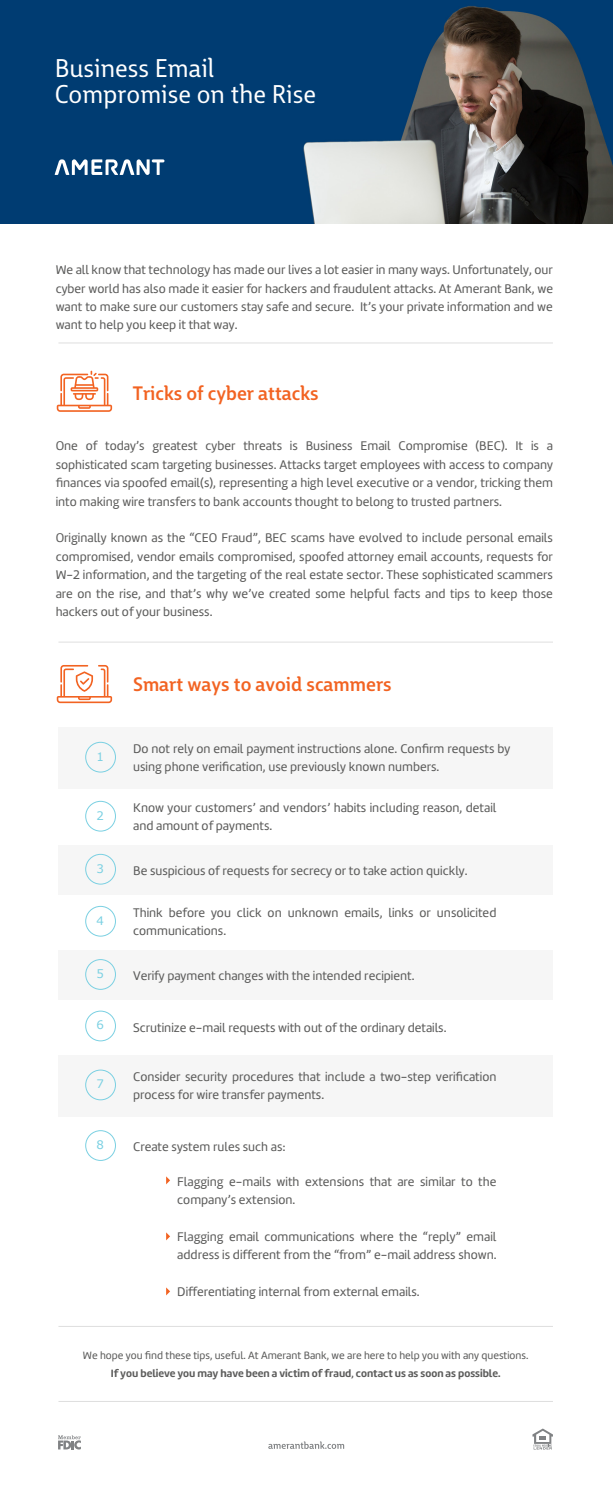
<style>
.page{position:relative;width:613px;height:1490px;background:#fff}
.page>*{position:absolute;margin:0;border:0;box-sizing:border-box;transform-origin:0 0}
.t1{font:25px/26px "Big City Grotesque Pro";color:#fff}
.t2{font:500 19px "Big City Grotesque Pro";color:#f26322}
.t3{font:13px/18.4px "Marine";color:#5c5c5b}
.t4{font:11.7px "Verdana";color:#7ad0e2}
.t5{font:11px "Marine";color:#5c5c5b}
.t6{font:700 11px "Marine";color:#5c5c5b}
</style>
<div class="page">
<hr style="left:58px;top:342px;width:495px;height:1px;background:#afafaf">
<hr style="left:58px;top:641px;width:495px;height:1px;background:#afafaf">
<hr style="left:58px;top:1325px;width:495px;height:1px;background:#afafaf">
<hr style="left:58px;top:1400px;width:495px;height:1px;background:#afafaf">
<svg style="left:57px;top:371px;width:55px;height:41px"></svg>
<div style="left:58px;top:727px;width:495px;height:61px;background:#f6f6f6"></div>
<div style="left:85px;top:741px;width:31px;height:31px;border:1px solid #7ad0e2;border-radius:50%"></div>
<div style="left:58px;top:1054px;width:495px;height:62px;background:#f6f6f6"></div>
<div style="left:85px;top:1069px;width:31px;height:31px;border:1px solid #7ad0e2;border-radius:50%"></div>
<div style="left:58px;top:845px;width:495px;height:49px;background:#f6f6f6"></div>
<div style="left:85px;top:853px;width:31px;height:31px;border:1px solid #7ad0e2;border-radius:50%"></div>
<div style="left:58px;top:950px;width:495px;height:49px;background:#f6f6f6"></div>
<div style="left:85px;top:959px;width:31px;height:30px;border:1px solid #7ad0e2;border-radius:50%"></div>
<div style="left:85px;top:1010px;width:31px;height:31px;border:1px solid #7ad0e2;border-radius:50%"></div>
<div style="left:85px;top:1130px;width:31px;height:30px;border:1px solid #7ad0e2;border-radius:50%"></div>
<div style="left:85px;top:800px;width:31px;height:31px;border:1px solid #7ad0e2;border-radius:50%"></div>
<div style="left:85px;top:905px;width:31px;height:31px;border:1px solid #7ad0e2;border-radius:50%"></div>
<svg style="left:57px;top:665px;width:55px;height:38px"></svg>
<img style="left:0;top:0;width:613px;height:223px">
<svg style="left:55px;top:159px;width:109px;height:16px"></svg>
<svg style="left:166px;top:1176px;width:4px;height:8px"></svg>
<svg style="left:166px;top:1232px;width:4px;height:8px"></svg>
<svg style="left:166px;top:1287px;width:4px;height:8px"></svg>
<svg style="left:58px;top:1435px;width:23px;height:14px"></svg>
<svg style="left:532px;top:1428px;width:21px;height:21px"></svg>
<svg style="left:268px;top:1441px;width:76px;height:7px"></svg>
<h1 class="t1" style="left:55px;top:53px;width:263px">Business Email<br>Compromise on the Rise</h1>
<p class="t3" style="left:56px;top:261px;width:499px;text-align:justify">We all know that technology has made our lives a lot easier in many ways. Unfortunately, our cyber world has also made it easier for hackers and fraudulent attacks. At Amerant Bank, we want to make sure our customers stay safe and secure. It’s your private information and we want to help you keep it that way.</p>
<h2 class="t2" style="left:133px;top:378px;width:187px">Tricks of cyber attacks</h2>
<p class="t3" style="left:56px;top:437px;width:499px;text-align:justify">One of today’s greatest cyber threats is Business Email Compromise (BEC). It is a sophisticated scam targeting businesses. Attacks target employees with access to company finances via spoofed email(s), representing a high level executive or a vendor, tricking them into making wire transfers to bank accounts thought to belong to trusted partners.</p>
<p class="t3" style="left:56px;top:529px;width:499px;text-align:justify">Originally known as the “CEO Fraud”, BEC scams have evolved to include personal emails compromised, vendor emails compromised, spoofed attorney email accounts, requests for W-2 information, and the targeting of the real estate sector. These sophisticated scammers are on the rise, and that’s why we’ve created some helpful facts and tips to keep those hackers out of your business.</p>
<p class="t4" style="left:96px;top:748px;width:9px">1</p>
<p class="t4" style="left:96px;top:807px;width:9px">2</p>
<h2 class="t2" style="left:133px;top:669px;width:260px">Smart ways to avoid scammers</h2>
<p class="t3" style="left:133px;top:739px;width:379px">Do not rely on email payment instructions alone. Confirm requests by using phone verification, use previously known numbers.</p>
<p class="t3" style="left:133px;top:798px;width:365px">Know your customers’ and vendors’ habits including reason, detail and amount of payments.</p>
<p class="t4" style="left:96px;top:860px;width:9px">3</p>
<p class="t3" style="left:133px;top:861px;width:336px">Be suspicious of requests for secrecy or to take action quickly.</p>
<p class="t4" style="left:96px;top:912px;width:9px">4</p>
<p class="t3" style="left:133px;top:903px;width:365px">Think before you click on unknown emails, links or unsolicited communications.</p>
<p class="t4" style="left:96px;top:965px;width:9px">5</p>
<p class="t3" style="left:133px;top:966px;width:283px">Verify payment changes with the intended recipient.</p>
<p class="t4" style="left:96px;top:1017px;width:9px">6</p>
<p class="t3" style="left:133px;top:1018px;width:315px">Scrutinize e-mail requests with out of the ordinary details.</p>
<p class="t4" style="left:96px;top:1076px;width:9px">7</p>
<p class="t4" style="left:96px;top:1136px;width:9px">8</p>
<p class="t3" style="left:133px;top:1067px;width:365px">Consider security procedures that include a two-step verification process for wire transfer payments.</p>
<p class="t3" style="left:133px;top:1137px;width:154px">Create system rules such as:</p>
<p class="t3" style="left:177px;top:1171px;width:321px">Flagging e-mails with extensions that are similar to the company’s extension.</p>
<p class="t3" style="left:177px;top:1227px;width:321px">Flagging email communications where the “reply” email address is different from the “from” e-mail address shown.</p>
<p class="t3" style="left:177px;top:1282px;width:244px">Differentiating internal from external emails.</p>
<p class="t5" style="left:83px;top:1348px;width:447px">We hope you find these tips, useful. At Amerant Bank, we are here to help you with any questions.</p>
<p class="t6" style="left:111px;top:1366px;width:391px">If you believe you may have been a victim of fraud, contact us as soon as possible.</p>
</div>
